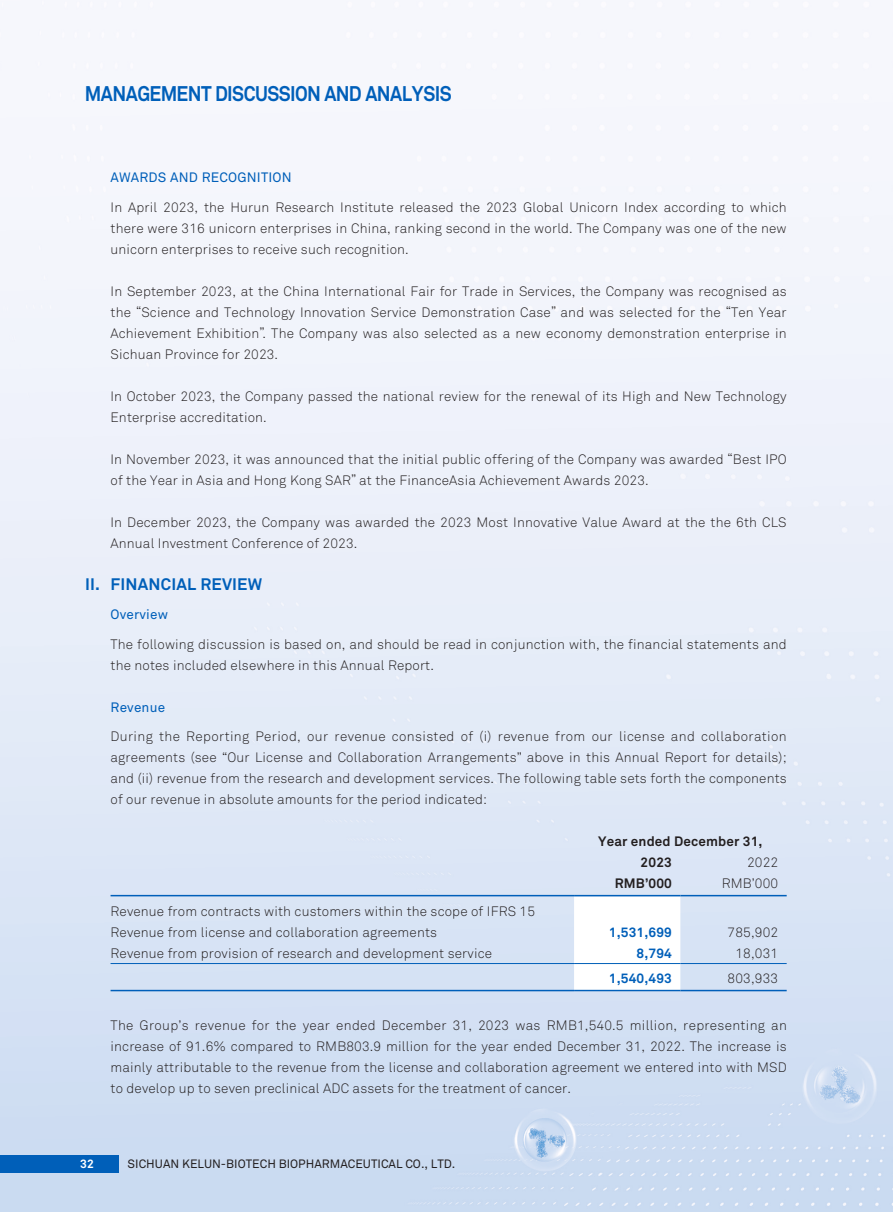
<style>
.page{position:relative;width:893px;height:1212px;background:#fff}
.page>*{position:absolute;margin:0;border:0;box-sizing:border-box;transform-origin:0 0}
.t1{font:700 21px "Akkurat Pro";letter-spacing:-.03em;color:#005fb9;scale:.9 1}
.t2{font:700 16.5px "Akkurat Pro";letter-spacing:.01em;color:#005fb9}
.t3{font:13.5px/21px "Akkurat Light Pro";letter-spacing:.01em;color:#231f20}
.t4{font:13.5px "Akkurat Pro";letter-spacing:.015em;color:#005fb9}
.t5{font:700 13.5px/21px "Akkurat Pro";letter-spacing:.01em;color:#231f20}
.t6{font:700 13.5px "Akkurat Pro";letter-spacing:.01em;color:#005fb9}
.t7{font:12px "Akkurat Pro";color:#231f20}
.t8{font:700 12px "Akkurat Pro";color:#fff}
</style>
<div class="page">
<img style="left:0;top:3px;width:893px;height:1209px">
<div style="left:0;top:1155px;width:119px;height:18px;background:#005fb9"></div>
<svg style="left:574px;top:896px;width:106px;height:94px"></svg>
<hr style="left:111px;top:895px;width:463px;height:1px;background:#005fb9">
<hr style="left:574px;top:895px;width:106px;height:1px;background:#005fb9">
<hr style="left:680px;top:895px;width:107px;height:1px;background:#005fb9">
<hr style="left:111px;top:963px;width:463px;height:1px;background:#005fb9">
<hr style="left:574px;top:963px;width:106px;height:1px;background:#005fb9">
<hr style="left:680px;top:963px;width:107px;height:1px;background:#005fb9">
<hr style="left:111px;top:990px;width:463px;height:1px;background:#005fb9">
<hr style="left:574px;top:990px;width:106px;height:1px;background:#005fb9">
<hr style="left:680px;top:990px;width:107px;height:1px;background:#005fb9">
<h1 class="t1" style="left:85px;top:80px;width:409px">MANAGEMENT DISCUSSION AND ANALYSIS</h1>
<p class="t4" style="left:111px;top:170px;width:183px">AWARDS AND RECOGNITION</p>
<p class="t3" style="left:111px;top:197px;width:678px;text-align:justify">In April 2023, the Hurun Research Institute released the 2023 Global Unicorn Index according to which there were 316 unicorn enterprises in China, ranking second in the world. The Company was one of the new unicorn enterprises to receive such recognition.</p>
<p class="t3" style="left:111px;top:281px;width:678px;text-align:justify">In September 2023, at the China International Fair for Trade in Services, the Company was recognised as the “Science and Technology Innovation Service Demonstration Case” and was selected for the “Ten Year Achievement Exhibition”. The Company was also selected as a new economy demonstration enterprise in Sichuan Province for 2023.</p>
<p class="t3" style="left:111px;top:386px;width:677px">In October 2023, the Company passed the national review for the renewal of its High and New Technology<br>Enterprise accreditation.</p>
<p class="t3" style="left:111px;top:449px;width:678px">In November 2023, it was announced that the initial public offering of the Company was awarded “Best IPO of the Year in Asia and Hong Kong SAR” at the FinanceAsia Achievement Awards 2023.</p>
<p class="t3" style="left:110px;top:512px;width:678px">In December 2023, the Company was awarded the 2023 Most Innovative Value Award at the the 6th CLS<br>Annual Investment Conference of 2023.</p>
<p class="t2" style="left:85px;top:574px;width:179px">II. FINANCIAL REVIEW</p>
<p class="t4" style="left:111px;top:607px;width:59px">Overview</p>
<p class="t3" style="left:111px;top:634px;width:678px">The following discussion is based on, and should be read in conjunction with, the financial statements and the notes included elsewhere in this Annual Report.</p>
<p class="t4" style="left:111px;top:699px;width:56px">Revenue</p>
<p class="t3" style="left:111px;top:726px;width:678px;text-align:justify">During the Reporting Period, our revenue consisted of (i) revenue from our license and collaboration agreements (see “Our License and Collaboration Arrangements” above in this Annual Report for details); and (ii) revenue from the research and development services. The following table sets forth the components of our revenue in absolute amounts for the period indicated:</p>
<p class="t5" style="left:641px;top:831px;width:123px;text-indent:-42px">Year ended December 31,<br>2023</p>
<p class="t3" style="left:747px;top:852px;width:33px">2022</p>
<p class="t3" style="left:111px;top:901px;width:426px">Revenue from contracts with customers within the scope of IFRS 15<br>Revenue from license and collaboration agreements</p>
<p class="t5" style="left:615px;top:873px;width:59px">RMB’000</p>
<p class="t3" style="left:722px;top:873px;width:58px">RMB’000</p>
<p class="t6" style="left:609px;top:923px;width:64px">1,531,699</p>
<p class="t3" style="left:728px;top:922px;width:52px">785,902</p>
<p class="t3" style="left:111px;top:943px;width:383px">Revenue from provision of research and development service</p>
<p class="t6" style="left:636px;top:944px;width:37px">8,794</p>
<p class="t3" style="left:735px;top:943px;width:44px">18,031</p>
<p class="t6" style="left:609px;top:970px;width:64px">1,540,493</p>
<p class="t3" style="left:728px;top:968px;width:52px">803,933</p>
<p class="t3" style="left:111px;top:1015px;width:678px;text-align:justify">The Group’s revenue for the year ended December 31, 2023 was RMB1,540.5 million, representing an increase of 91.6% compared to RMB803.9 million for the year ended December 31, 2022. The increase is mainly attributable to the revenue from the license and collaboration agreement we entered into with MSD to develop up to seven preclinical ADC assets for the treatment of cancer.</p>
<p class="t8" style="left:80px;top:1156px;width:15px">32</p>
<p class="t7" style="left:128px;top:1157px;width:329px">SICHUAN KELUN-BIOTECH BIOPHARMACEUTICAL CO., LTD.</p>
</div>
